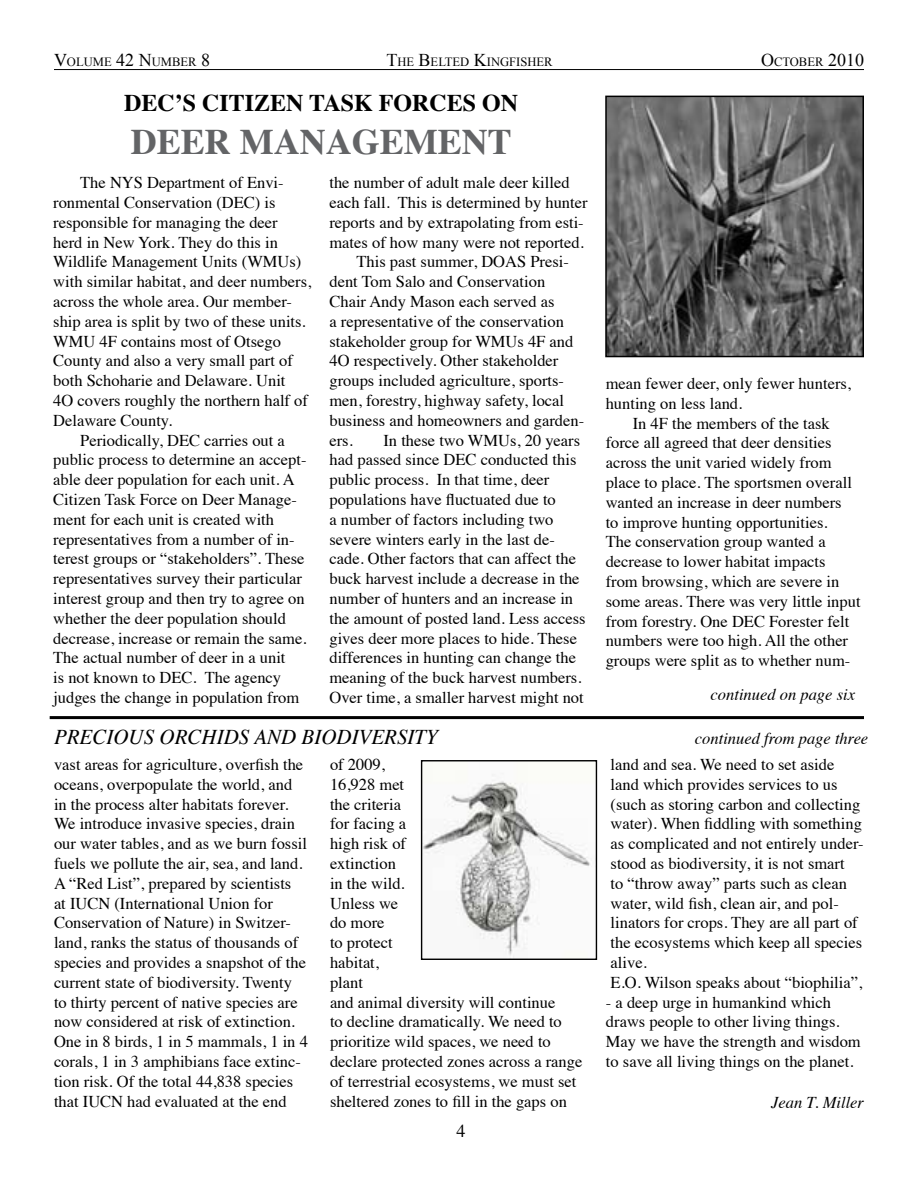
<style>
.page{position:relative;width:918px;height:1188px;background:#fff}
.page>*{position:absolute;margin:0;border:0;box-sizing:border-box;transform-origin:0 0}
.t1{font:700 36px "Times";color:#636466}
.t2{font:700 24px "Times";color:#000}
.t3{font:italic 21px "Times";color:#000}
.t4{font:18px "Times";color:#000}
.t5{font:16.5px/19.8px "Times";color:#000}
.t6{font:italic 16.5px "Times";color:#000}
.t7{font:12.6px "Times New Roman";color:#000}
.s1{font-size:18px}
</style>
<div class="page">
<hr style="left:54px;top:69px;width:810px;height:1px;background:#000">
<img style="left:608px;top:99px;width:253px;height:255px">
<div style="left:605px;top:96px;width:259px;height:261px;border:2px solid #000"></div>
<hr style="left:50px;top:716px;width:814px;height:3px;background:#000">
<img style="left:423px;top:774px;width:169px;height:184px">
<div style="left:421px;top:760px;width:176px;height:200px;border:1px solid #000"></div>
<p class="t7" style="left:54px;top:54px;width:158px"><span class="s1">V</span>OLUME <span class="s1">42 N</span>UMBER <span class="s1">8</span></p>
<p class="t7" style="left:386px;top:54px;width:168px"><span class="s1">T</span>HE <span class="s1">B</span>ELTED <span class="s1">K</span>INGFISHER</p>
<p class="t7" style="left:761px;top:54px;width:104px"><span class="s1">O</span>CTOBER <span class="s1">2010</span></p>
<h2 class="t2" style="left:124px;top:80px;width:395px">DEC’S CITIZEN TASK FORCES ON</h2>
<h1 class="t1" style="left:131px;top:108px;width:382px">DEER MANAGEMENT</h1>
<p class="t5" style="left:80px;top:171px;width:205px">The NYS Department of Envi-</p>
<p class="t5" style="left:53px;top:191px;width:224px">ronmental Conservation (DEC) is</p>
<p class="t5" style="left:53px;top:211px;width:226px">responsible for managing the deer</p>
<p class="t5" style="left:53px;top:231px;width:226px">herd in New York. They do this in</p>
<p class="t5" style="left:53px;top:251px;width:250px">Wildlife Management Units (WMUs)</p>
<p class="t5" style="left:53px;top:270px;width:260px">with similar habitat, and deer numbers,</p>
<p class="t5" style="left:53px;top:290px;width:240px">across the whole area. Our member-</p>
<p class="t5" style="left:53px;top:310px;width:254px">ship area is split by two of these units.</p>
<p class="t5" style="left:53px;top:330px;width:229px">WMU 4F contains most of Otsego</p>
<p class="t5" style="left:53px;top:350px;width:241px">County and also a very small part of</p>
<p class="t5" style="left:53px;top:369px;width:234px">both Schoharie and Delaware. Unit</p>
<p class="t5" style="left:53px;top:389px;width:256px">4O covers roughly the northern half of</p>
<p class="t5" style="left:53px;top:409px;width:120px">Delaware County.</p>
<p class="t5" style="left:80px;top:429px;width:206px">Periodically, DEC carries out a</p>
<p class="t5" style="left:53px;top:449px;width:255px">public process to determine an accept-</p>
<p class="t5" style="left:53px;top:468px;width:243px">able deer population for each unit. A</p>
<p class="t5" style="left:53px;top:488px;width:245px">Citizen Task Force on Deer Manage-</p>
<p class="t5" style="left:53px;top:508px;width:222px">ment for each unit is created with</p>
<p class="t5" style="left:53px;top:528px;width:243px">representatives from a number of in-</p>
<p class="t5" style="left:53px;top:548px;width:253px">terest groups or “stakeholders”. These</p>
<p class="t5" style="left:53px;top:567px;width:250px">representatives survey their particular</p>
<p class="t5" style="left:53px;top:587px;width:253px">interest group and then try to agree on</p>
<p class="t5" style="left:53px;top:607px;width:234px">whether the deer population should</p>
<p class="t5" style="left:53px;top:627px;width:255px">decrease, increase or remain the same.</p>
<p class="t5" style="left:53px;top:647px;width:234px">The actual number of deer in a unit</p>
<p class="t5" style="left:53px;top:666px;width:229px">is not known to DEC. The agency</p>
<p class="t5" style="left:53px;top:686px;width:248px">judges the change in population from</p>
<p class="t5" style="left:329px;top:171px;width:242px">the number of adult male deer killed</p>
<p class="t5" style="left:329px;top:191px;width:260px">each fall. This is determined by hunter</p>
<p class="t5" style="left:329px;top:211px;width:256px">reports and by extrapolating from esti-</p>
<p class="t5" style="left:329px;top:231px;width:256px">mates of how many were not reported.</p>
<p class="t5" style="left:356px;top:251px;width:214px">This past summer, DOAS Presi-</p>
<p class="t5" style="left:329px;top:270px;width:217px">dent Tom Salo and Conservation</p>
<p class="t5" style="left:329px;top:290px;width:226px">Chair Andy Mason each served as</p>
<p class="t5" style="left:329px;top:310px;width:236px">a representative of the conservation</p>
<p class="t5" style="left:329px;top:330px;width:245px">stakeholder group for WMUs 4F and</p>
<p class="t5" style="left:329px;top:350px;width:230px">4O respectively. Other stakeholder</p>
<p class="t5" style="left:329px;top:369px;width:236px">groups included agriculture, sports-</p>
<p class="t5" style="left:329px;top:389px;width:236px">men, forestry, highway safety, local</p>
<p class="t5" style="left:329px;top:409px;width:256px">business and homeowners and garden-</p>
<p class="t5" style="left:329px;top:429px;width:25px">ers.</p>
<p class="t5" style="left:329px;top:429px;width:258px;text-indent:54px">In these two WMUs, 20 years had passed since DEC conducted this public process. In that time, deer populations have fluctuated due to<br>a number of factors including two severe winters early in the last de&shy;cade. Other factors that can affect the buck harvest include a decrease in the number of hunters and an increase in the amount of posted land. Less access gives deer more places to hide. These differences in hunting can change the meaning of the buck harvest numbers.<br>Over time, a smaller harvest might not</p>
<p class="t5" style="left:606px;top:372px;width:247px">mean fewer deer, only fewer hunters, hunting on less land.</p>
<p class="t5" style="left:606px;top:412px;width:256px;text-indent:27px">In 4F the members of the task force all agreed that deer densities across the unit varied widely from place to place. The sportsmen overall wanted an increase in deer numbers<br>to improve hunting opportunities.<br>The conservation group wanted a decrease to lower habitat impacts from browsing, which are severe in some areas. There was very little input from forestry. One DEC Forester felt numbers were too high. All the other groups were split as to whether num-</p>
<p class="t6" style="left:711px;top:680px;width:146px">continued on page six</p>
<p class="t3" style="left:54px;top:719px;width:386px">PRECIOUS ORCHIDS AND BIODIVERSITY</p>
<p class="t6" style="left:695px;top:724px;width:175px">continued from page three</p>
<p class="t5" style="left:54px;top:753px;width:255px">vast areas for agriculture, overfish the oceans, overpopulate the world, and in the process alter habitats forever.<br>We introduce invasive species, drain our water tables, and as we burn fossil fuels we pollute the air, sea, and land.<br>A “Red List”, prepared by scientists<br>at IUCN (International Union for Conservation of Nature) in Switzer&shy;land, ranks the status of thousands of species and provides a snapshot of the current state of biodiversity. Twenty to thirty percent of native species are now considered at risk of extinction.<br>One in 8 birds, 1 in 5 mammals, 1 in 4 corals, 1 in 3 amphibians face extinc&shy;tion risk. Of the total 44,838 species that IUCN had evaluated at the end</p>
<p class="t5" style="left:330px;top:753px;width:254px">of 2009,<br>16,928 met<br>the criteria<br>for facing a<br>high risk of<br>extinction<br>in the wild.<br>Unless we<br>do more<br>to protect<br>habitat,<br>plant<br>and animal diversity will continue<br>to decline dramatically. We need to prioritize wild spaces, we need to declare protected zones across a range of terrestrial ecosystems, we must set sheltered zones to fill in the gaps on</p>
<p class="t5" style="left:611px;top:753px;width:255px">land and sea. We need to set aside land which provides services to us (such as storing carbon and collecting water). When fiddling with something as complicated and not entirely under&shy;stood as biodiversity, it is not smart<br>to “throw away” parts such as clean water, wild fish, clean air, and pol&shy;linators for crops. They are all part of the ecosystems which keep all species alive.<br>E.O. Wilson speaks about “biophilia”,</p>
<p class="t5" style="left:606px;top:991px;width:256px">- a deep urge in humankind which draws people to other living things.<br>May we have the strength and wisdom to save all living things on the planet.</p>
<p class="t6" style="left:771px;top:1088px;width:94px">Jean T. Miller</p>
<p class="t4" style="left:457px;top:1114px;width:10px">4</p>
</div>
